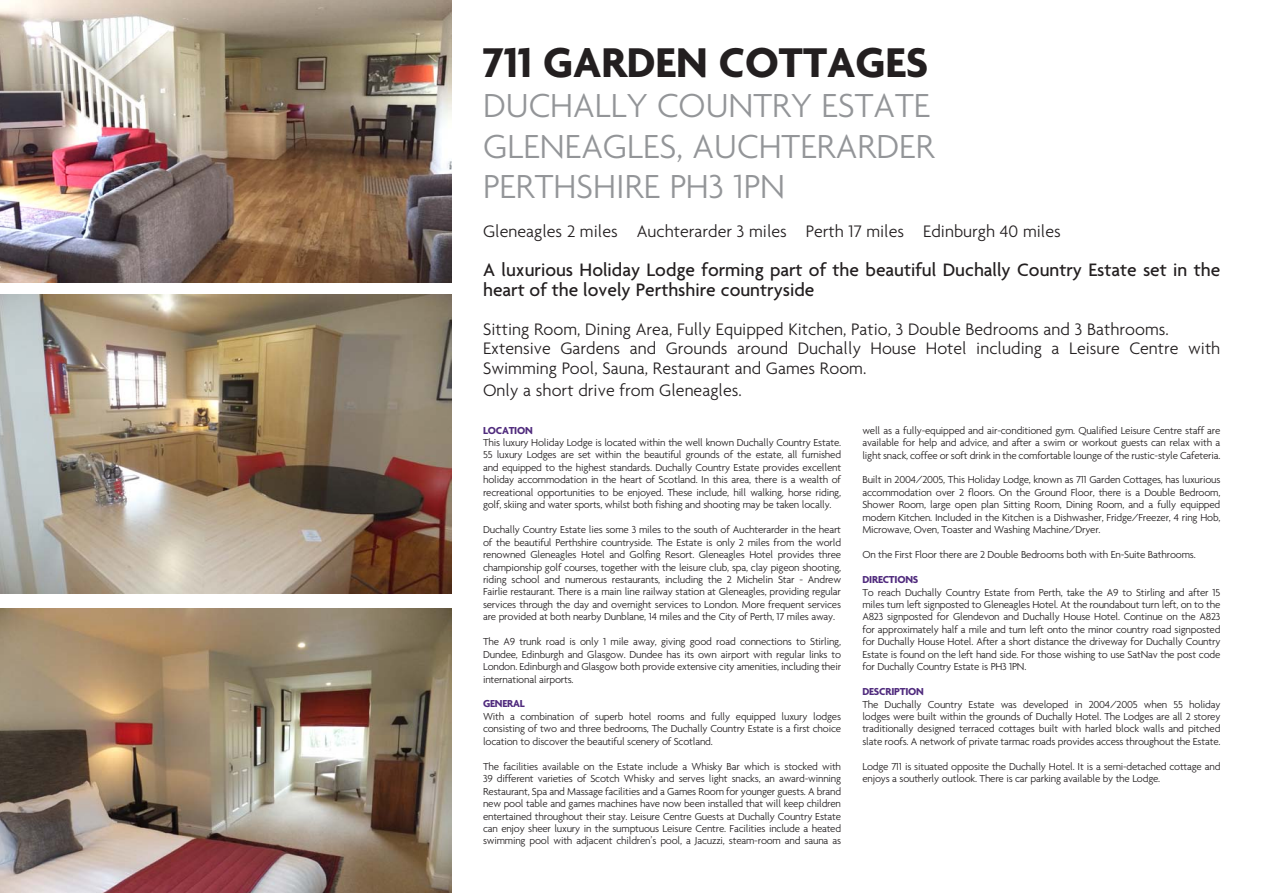
<style>
.page{position:relative;width:1263px;height:893px;background:#fff}
.page>*{position:absolute;margin:0;border:0;box-sizing:border-box;transform-origin:0 0}
.Insdie_Top_Address{font:700 45px "Agenda";color:#231f20}
.Body_Text{font:300 36px "Agenda";color:#939598}
.Body_Text-2{font:500 19.5px/19.5px "Agenda";color:#231f20}
.Body_Text-3{font:300 18px/19.5px "Agenda";color:#231f20}
.Body_Text-4{font:300 10.95px/12.5px "Agenda";letter-spacing:-.02em;color:#231f20;text-align:justify}
.Headings{font:700 10.95px "Agenda";letter-spacing:-.02em;color:#502b7d}
</style>
<div class="page">
<img style="left:0;top:0;width:452px;height:282px">
<img style="left:0;top:295px;width:451px;height:299px">
<img style="left:0;top:608px;width:451px;height:285px">
<p class="Insdie_Top_Address" style="left:483px;top:35px;width:447px">711 GARDEN COTTAGES</p>
<p class="Body_Text" style="left:483px;top:85px;width:449px">DUCHALLY COUNTRY ESTATE</p>
<p class="Body_Text" style="left:483px;top:125px;width:453px">GLENEAGLES, AUCHTERARDER</p>
<p class="Body_Text" style="left:483px;top:166px;width:304px">PERTHSHIRE PH3 1PN</p>
<p class="Body_Text-3" style="left:483px;top:221px;width:579px">Gleneagles 2 miles Auchterarder 3 miles Perth 17 miles Edinburgh 40 miles</p>
<p class="Body_Text-2" style="left:483px;top:260px;width:739px">A luxurious Holiday Lodge forming part of the beautiful Duchally Country Estate set in the heart of the lovely Perthshire countryside</p>
<p class="Body_Text-3" style="left:483px;top:319px;width:687px">Sitting Room, Dining Area, Fully Equipped Kitchen, Patio, 3 Double Bedrooms and 3 Bathrooms.</p>
<p class="Body_Text-3" style="left:483px;top:338px;width:739px">Extensive Gardens and Grounds around Duchally House Hotel including a Leisure Centre with<br>Swimming Pool, Sauna, Restaurant and Games Room.</p>
<p class="Body_Text-3" style="left:483px;top:380px;width:260px">Only a short drive from Gleneagles.</p>
<p class="Headings" style="left:483px;top:423px;width:51px">LOCATION</p>
<p class="Body_Text-4" style="left:483px;top:436px;width:360px">This luxury Holiday Lodge is located within the well known Duchally Country Estate.<br>55 luxury Lodges are set within the beautiful grounds of the estate, all furnished and equipped to the highest standards. Duchally Country Estate provides excellent holiday accommodation in the heart of Scotland. In this area, there is a wealth of recreational opportunities to be enjoyed. These include, hill walking, horse riding, golf, skiing and water sports, whilst both fishing and shooting may be taken locally.</p>
<p class="Body_Text-4" style="left:483px;top:523px;width:360px">Duchally Country Estate lies some 3 miles to the south of Auchterarder in the heart of the beautiful Perthshire countryside. The Estate is only 2 miles from the world renowned Gleneagles Hotel and Golfing Resort. Gleneagles Hotel provides three championship golf courses, together with the leisure club, spa, clay pigeon shooting, riding school and numerous restaurants, including the 2 Michelin Star - Andrew Fairlie restaurant. There is a main line railway station at Gleneagles, providing regular services through the day and overnight services to London. More frequent services are provided at both nearby Dunblane, 14 miles and the City of Perth, 17 miles away.</p>
<p class="Body_Text-4" style="left:483px;top:635px;width:360px">The A9 trunk road is only 1 mile away, giving good road connections to Stirling, Dundee, Edinburgh and Glasgow. Dundee has its own airport with regular links to London. Edinburgh and Glasgow both provide extensive city amenities, including their international airports.</p>
<p class="Headings" style="left:483px;top:697px;width:43px">GENERAL</p>
<p class="Body_Text-4" style="left:483px;top:710px;width:360px">With a combination of superb hotel rooms and fully equipped luxury lodges consisting of two and three bedrooms, The Duchally Country Estate is a first choice location to discover the beautiful scenery of Scotland.</p>
<p class="Body_Text-4" style="left:483px;top:760px;width:360px">The facilities available on the Estate include a Whisky Bar which is stocked with 39 different varieties of Scotch Whisky and serves light snacks, an award-winning Restaurant, Spa and Massage facilities and a Games Room for younger guests. A brand new pool table and games machines have now been installed that will keep children entertained throughout their stay. Leisure Centre Guests at Duchally Country Estate can enjoy sheer luxury in the sumptuous Leisure Centre. Facilities include a heated swimming pool with adjacent children’s pool, a Jacuzzi, steam-room and sauna as</p>
<p class="Body_Text-4" style="left:862px;top:424px;width:360px">well as a fully-equipped and air-conditioned gym. Qualified Leisure Centre staff are available for help and advice, and after a swim or workout guests can relax with a light snack, coffee or soft drink in the comfortable lounge of the rustic-style Cafeteria.</p>
<p class="Body_Text-4" style="left:862px;top:473px;width:360px">Built in 2004/2005, This Holiday Lodge, known as 711 Garden Cottages, has luxurious accommodation over 2 floors. On the Ground Floor, there is a Double Bedroom, Shower Room, large open plan Sitting Room, Dining Room, and a fully equipped modern Kitchen. Included in the Kitchen is a Dishwasher, Fridge/Freezer, 4 ring Hob, Microwave, Oven, Toaster and Washing Machine/Dryer.</p>
<p class="Body_Text-4" style="left:862px;top:548px;width:335px">On the First Floor there are 2 Double Bedrooms both with En-Suite Bathrooms.</p>
<p class="Headings" style="left:862px;top:573px;width:57px">DIRECTIONS</p>
<p class="Body_Text-4" style="left:862px;top:586px;width:360px">To reach Duchally Country Estate from Perth, take the A9 to Stirling and after 15 miles turn left signposted to Gleneagles Hotel. At the roundabout turn left, on to the A823 signposted for Glendevon and Duchally House Hotel. Continue on the A823 for approximately half a mile and turn left onto the minor country road signposted for Duchally House Hotel. After a short distance the driveway for Duchally Country Estate is found on the left hand side. For those wishing to use SatNav the post code for Duchally Country Estate is PH3 1PN.</p>
<p class="Headings" style="left:862px;top:685px;width:63px">DESCRIPTION</p>
<p class="Body_Text-4" style="left:862px;top:698px;width:360px">The Duchally Country Estate was developed in 2004/2005 when 55 holiday lodges were built within the grounds of Duchally Hotel. The Lodges are all 2 storey traditionally designed terraced cottages built with harled block walls and pitched slate roofs. A network of private tarmac roads provides access throughout the Estate.</p>
<p class="Body_Text-4" style="left:862px;top:760px;width:360px">Lodge 711 is situated opposite the Duchally Hotel. It is a semi-detached cottage and enjoys a southerly outlook. There is car parking available by the Lodge.</p>
</div>
